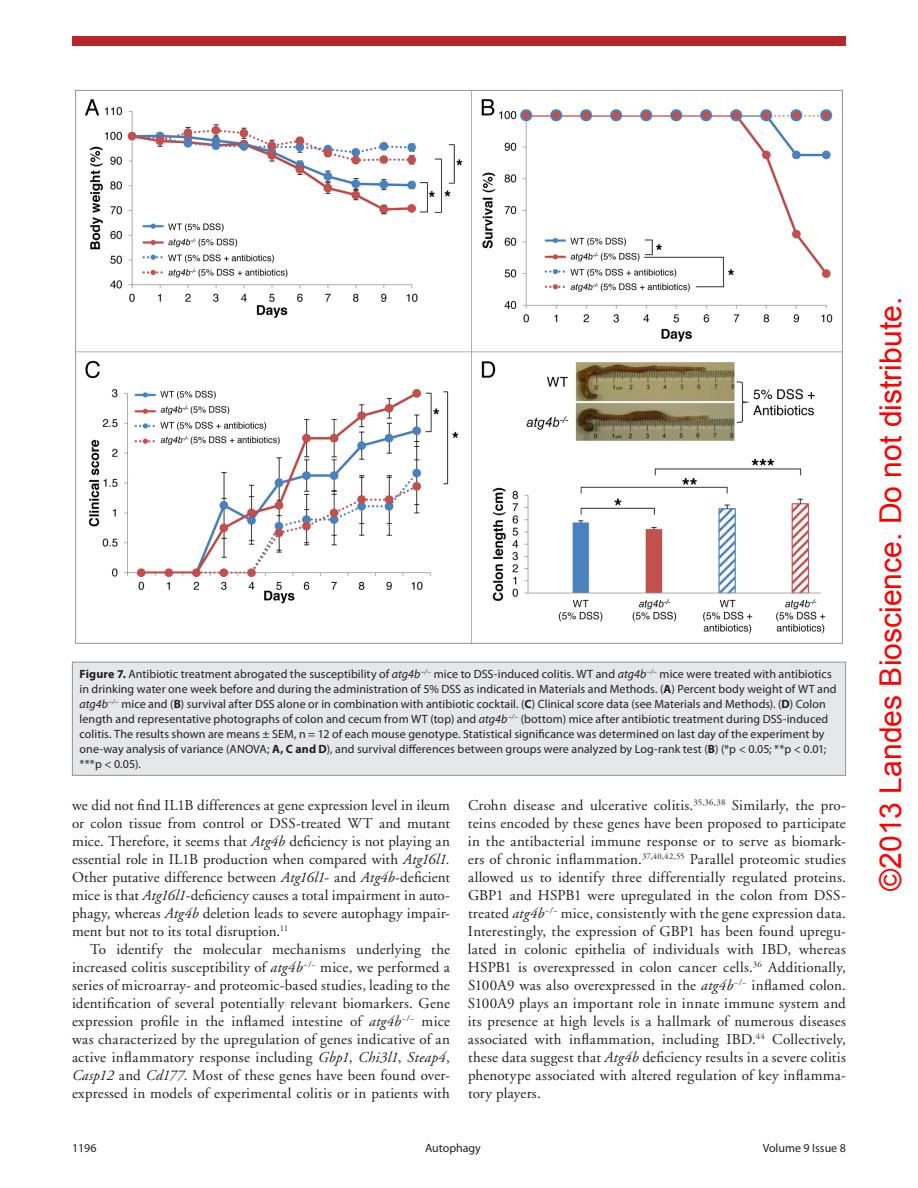
<style>
.page{position:relative;width:918px;height:1188px;background:#fff}
.page>*{position:absolute;margin:0;border:0;box-sizing:border-box;transform-origin:0 0}
.t1{font:30.15px "Arial";color:#f00}
.t2{font:15px/18px "Adobe Garamond";letter-spacing:.01em;color:#231f20;text-align:justify}
.t3{font:12px/15px "Myriad Pro";letter-spacing:.005em;color:#231f20}
.s1{font-weight:700}
.s2{font-style:italic}
</style>
<div class="page">
<div style="left:72px;top:36px;width:774px;height:10px;background:#b7262b"></div>
<div style="left:72px;top:662px;width:774px;height:113px;background:#e6e7e9"></div>
<div style="left:72px;top:662px;width:774px;height:114px;border:1px solid #939598"></div>
<img style="left:77px;top:92px;width:764px;height:550px">
<p class="t3" style="left:80px;top:666px;width:754px"><span class="s1">Figure 7.</span> Antibiotic treatment abrogated the susceptibility of <span class="s2">atg4b</span><sup>−/−</sup> mice to DSS-induced colitis. WT and <span class="s2">atg4b</span><sup>−/−</sup> mice were treated with antibiotics in drinking water one week before and during the administration of 5% DSS</p>
<p class="t3" style="left:464px;top:681px;width:374px">as indicated in Materials and Methods. (<span class="s1">A</span>) Percent body weight of WT and</p>
<p class="t3" style="left:80px;top:696px;width:183px"><span class="s2">atg4b</span><sup>−/−</sup> mice and (<span class="s1">B</span>) survival after DSS</p>
<p class="t3" style="left:80px;top:696px;width:750px;text-indent:198px">alone or in combination with antibiotic cocktail. (<span class="s1">C</span>) Clinical score data (see Materials and Methods). (<span class="s1">D</span>) Colon length and representative photographs of colon and cecum from WT (top) and <span class="s2">atg4b</span><sup>−/−</sup> (bottom) mice after antibiotic treatment during DSS-induced colitis. The results shown are means ± SEM, n = 12 of each mouse genotype. Statistical significance was determined on last day of the experiment by one-way analysis of variance (ANO VA; <span class="s1">A, C and D</span>), and survival differences between groups were analyzed by Log-rank test (<span class="s1">B</span>) (*p &lt; 0.05; **p &lt; 0.01; ***p &lt; 0.05).</p>
<p class="t2" style="left:72px;top:797px;width:380px">we did not find IL1B differences at gene expression level in ileum or colon tissue from control or DSS-treated WT and mutant mice. Therefore, it seems that <span class="s2">Atg4b</span> deficiency is not playing an essential role in IL1B production when compared with <span class="s2">Atg16l1.<br></span>Other putative difference between <span class="s2">Atg16l1</span>- and <span class="s2">Atg4b</span>-deficient mice is that <span class="s2">Atg16l1</span>-deficiency causes a total impairment in auto&shy;phagy, whereas <span class="s2">Atg4b</span> deletion leads to severe autophagy impair&shy;ment but not to its total disruption.<sup>11</sup></p>
<p class="t2" style="left:72px;top:941px;width:380px;text-indent:18px">To identify the molecular mechanisms underlying the increased colitis susceptibility of <span class="s2">atg4b</span><sup>−/−</sup> mice, we performed a series of microarray- and proteomic-based studies, leading to the identification of several potentially relevant biomarkers. Gene expression profile in the inflamed intestine of <span class="s2">atg4b</span><sup>−/−</sup> mice was characterized by the upregulation of genes indicative of an active inflammatory response including <span class="s2">Gbp1</span>, <span class="s2">Chi3l1</span>, <span class="s2">Steap4</span>, <span class="s2">Casp12</span> and <span class="s2">Cd177</span>. Most of these genes have been found over&shy;expressed in models of experimental colitis or in patients with</p>
<p class="t2" style="left:468px;top:797px;width:380px">Crohn disease and ulcerative colitis.<sup>35,36,38</sup> Similarly, the pro&shy;teins encoded by these genes have been proposed to participate in the antibacterial immune response or to serve as biomark&shy;ers of chronic inflammation.<sup>37,40,42,55</sup> Parallel proteomic studies allowed us to identify three differentially regulated proteins.<br>GBP1 and HSPB1 were upregulated in the colon from DSS&shy;treated <span class="s2">atg4b</span><sup>−/−</sup> mice, consistently with the gene expression data.<br>Interestingly, the expression of GBP1 has been found upregu&shy;lated in colonic epithelia of individuals with IBD, whereas HSPB1 is overexpressed in colon cancer cells.<sup>36</sup> Additionally, S100A9 was also overexpressed in the <span class="s2">atg4b</span><sup>−/−</sup> inflamed colon.<br>S100A9 plays an important role in innate immune system and its presence at high levels is a hallmark of numerous diseases associated with inflammation, including IBD.<sup>44</sup> Collectively, these data suggest that <span class="s2">Atg4b</span> deficiency results in a severe colitis phenotype associated with altered regulation of key inflamma&shy;tory players.</p>
<p class="t3" style="left:72px;top:1140px;width:26px">1196</p>
<p class="t3" style="left:425px;top:1140px;width:57px">Autophagy</p>
<p class="t3" style="left:763px;top:1140px;width:85px">Volume 9 Issue 8</p>
<h1 class="t1" style="left:871px;top:891px;width:595px;rotate:-90deg">©2013 Landes Bioscience. Do not distribute.</h1>
</div>
